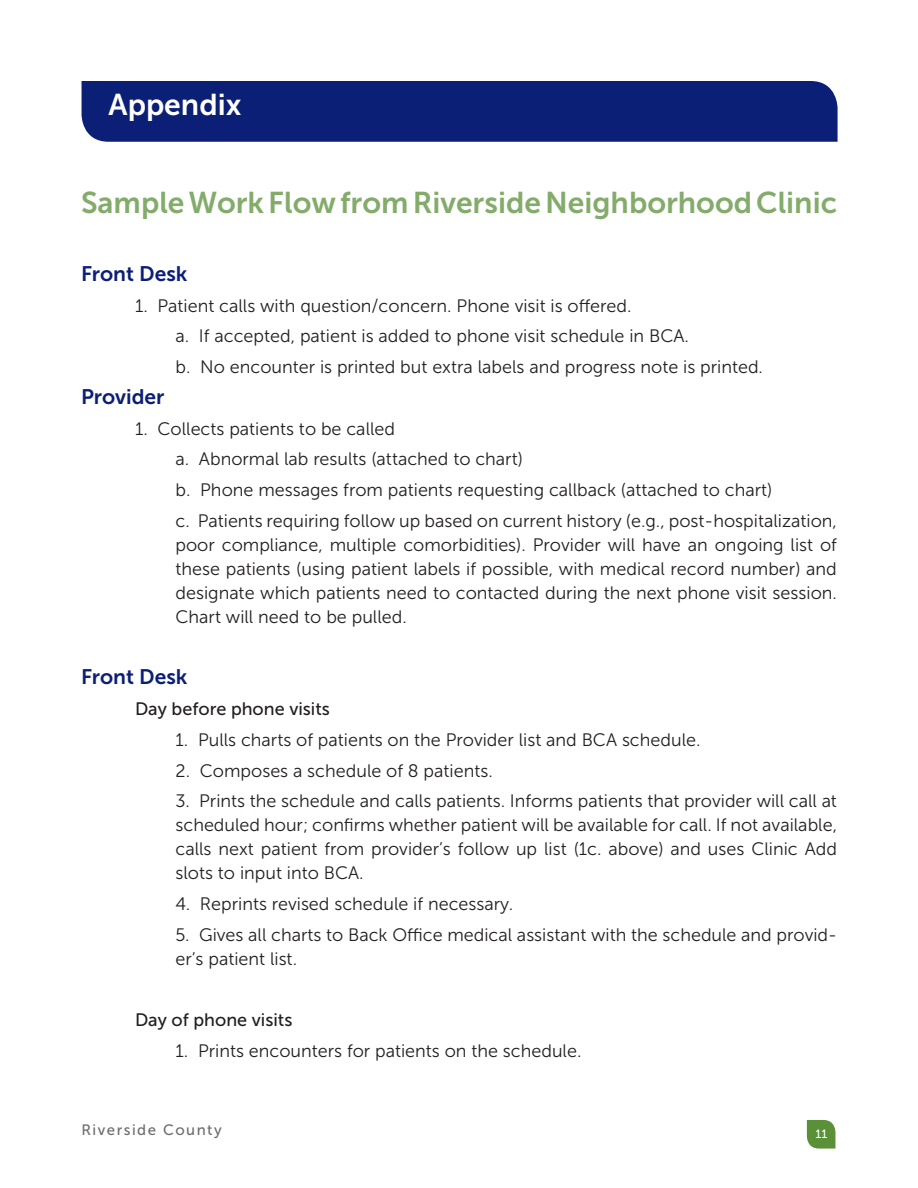
<style>
.page{position:relative;width:918px;height:1188px;background:#fff}
.page>*{position:absolute;margin:0;border:0;box-sizing:border-box;transform-origin:0 0}
.body{font:30px "Museo Sans 700";color:#83ac6a}
.t1{font:30px "Museo Sans 700";color:#fff}
.body-2{font:21px "Museo Sans 700";color:#0b1f76}
.body-3{font:18px/24px "Museo Sans 300";color:#231f20;text-align:justify}
.body-4{font:18px "Museo Sans 500";color:#231f20}
.t2{font:15px "Museo Sans 500";letter-spacing:.1em;color:#6c6d70}
.t3{font:12px "Museo Sans 500";color:#fff}
</style>
<div class="page">
<svg style="left:807px;top:1120px;width:28px;height:29px"></svg>
<div style="left:82px;top:81px;width:756px;height:61px;background:#0b1f76"></div>
<p class="t1" style="left:109px;top:87px;width:134px">Appendix</p>
<p class="body" style="left:81px;top:186px;width:758px">Sample Work Flow from Riverside Neighborhood Clinic</p>
<p class="body-2" style="left:81px;top:262px;width:108px">Front Desk</p>
<p class="body-3" style="left:135px;top:294px;width:498px">1. Patient calls with question/concern. Phone visit is offered.</p>
<p class="body-3" style="left:176px;top:324px;width:515px">a. If accepted, patient is added to phone visit schedule in BCA.</p>
<p class="body-3" style="left:176px;top:355px;width:589px">b. No encounter is printed but extra labels and progress note is printed.</p>
<p class="body-2" style="left:81px;top:385px;width:85px">Provider</p>
<p class="body-3" style="left:135px;top:417px;width:262px">1. Collects patients to be called</p>
<p class="body-3" style="left:176px;top:447px;width:349px">a. Abnormal lab results (attached to chart)</p>
<p class="body-3" style="left:176px;top:478px;width:598px">b. Phone messages from patients requesting callback (attached to chart)</p>
<p class="body-3" style="left:176px;top:509px;width:663px">c. Patients requiring follow up based on current history (e.g., post-hospitalization, poor compliance, multiple comorbidities). Provider will have an ongoing list of these patients (using patient labels if possible, with medical record number) and designate which patients need to contacted during the next phone visit session.<br>Chart will need to be pulled.</p>
<p class="body-2" style="left:81px;top:665px;width:108px">Front Desk</p>
<p class="body-4" style="left:135px;top:699px;width:196px">Day before phone visits</p>
<p class="body-3" style="left:176px;top:728px;width:527px">1. Pulls charts of patients on the Provider list and BCA schedule.</p>
<p class="body-3" style="left:176px;top:759px;width:319px">2. Composes a schedule of 8 patients.</p>
<p class="body-3" style="left:176px;top:789px;width:663px">3. Prints the schedule and calls patients. Informs patients that provider will call at scheduled hour; confirms whether patient will be available for call. If not available, calls next patient from provider’s follow up list (1c. above) and uses Clinic Add slots to input into BCA.</p>
<p class="body-3" style="left:176px;top:892px;width:339px">4. Reprints revised schedule if necessary.</p>
<p class="body-3" style="left:176px;top:923px;width:663px">5. Gives all charts to Back Office medical assistant with the schedule and provid&shy;er’s patient list.</p>
<p class="body-4" style="left:135px;top:1010px;width:159px">Day of phone visits</p>
<p class="body-3" style="left:176px;top:1039px;width:408px">1. Prints encounters for patients on the schedule.</p>
<p class="t2" style="left:82px;top:1122px;width:142px">Riverside County</p>
<p class="t3" style="left:816px;top:1127px;width:13px">11</p>
</div>
